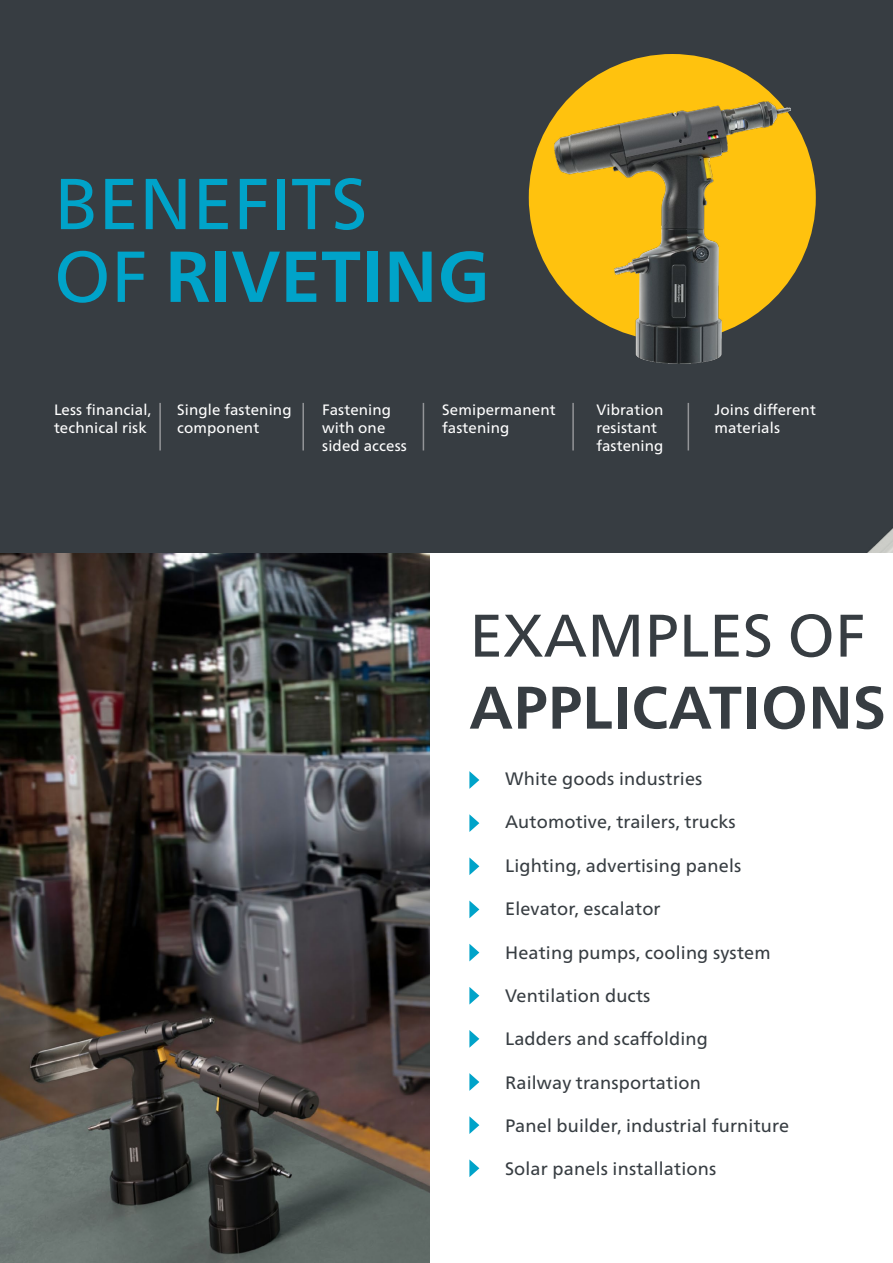
<style>
.page{position:relative;width:893px;height:1263px;background:#fff}
.page>*{position:absolute;margin:0;border:0;box-sizing:border-box;transform-origin:0 0}
.t1{font:72px/72.8px "Neue Frutiger World";color:#00a3c9}
.t2{font:700 60px "Neue Frutiger World";color:#373d42}
.t3{font:60px "Neue Frutiger World";color:#373d42}
.t4{font:18px "Neue Frutiger World";letter-spacing:.01em;color:#373d42}
.t5{font:15px/18px "Neue Frutiger World";letter-spacing:.01em;color:#fff}
.s1{font-weight:700}
</style>
<div class="page">
<img style="left:0;top:553px;width:429px;height:710px">
<div style="left:0;top:0;width:893px;height:553px;background:#373d42"></div>
<img style="left:748px;top:75px;width:145px;height:478px">
<div style="left:529px;top:54px;width:287px;height:287px;background:#ffc20e;border-radius:50%"></div>
<img style="left:554px;top:101px;width:237px;height:262px">
<svg style="left:469px;top:771px;width:10px;height:18px"></svg>
<svg style="left:469px;top:944px;width:10px;height:17px"></svg>
<svg style="left:469px;top:814px;width:10px;height:18px"></svg>
<svg style="left:469px;top:987px;width:10px;height:17px"></svg>
<svg style="left:469px;top:857px;width:10px;height:18px"></svg>
<svg style="left:469px;top:1030px;width:10px;height:18px"></svg>
<svg style="left:469px;top:900px;width:10px;height:18px"></svg>
<svg style="left:469px;top:1073px;width:10px;height:18px"></svg>
<svg style="left:469px;top:1116px;width:10px;height:18px"></svg>
<svg style="left:469px;top:1159px;width:10px;height:18px"></svg>
<hr style="left:159px;top:403px;width:2px;height:47px;background:#939598">
<hr style="left:302px;top:403px;width:2px;height:47px;background:#939598">
<hr style="left:423px;top:403px;width:1px;height:47px;background:#939598">
<hr style="left:572px;top:403px;width:2px;height:47px;background:#939598">
<hr style="left:688px;top:403px;width:1px;height:47px;background:#939598">
<h1 class="t1" style="left:54px;top:169px;width:437px">BENEFITS<br>OF <span class="s1">RIVETING</span></h1>
<p class="t5" style="left:54px;top:401px;width:99px">Less financial, technical risk</p>
<p class="t5" style="left:177px;top:401px;width:116px">Single fastening component</p>
<p class="t5" style="left:322px;top:401px;width:86px">Fastening with one sided access</p>
<p class="t5" style="left:442px;top:401px;width:115px">Semipermanent fastening</p>
<p class="t5" style="left:596px;top:401px;width:69px">Vibration resistant fastening</p>
<p class="t5" style="left:714px;top:401px;width:103px">Joins different materials</p>
<h2 class="t3" style="left:469px;top:588px;width:398px">EXAMPLES OF</h2>
<h2 class="t2" style="left:469px;top:655px;width:418px">APPLICATIONS</h2>
<p class="t4" style="left:505px;top:765px;width:199px">White goods industries</p>
<p class="t4" style="left:505px;top:808px;width:232px">Automotive, trailers, trucks</p>
<p class="t4" style="left:505px;top:851px;width:238px">Lighting, advertising panels</p>
<p class="t4" style="left:505px;top:895px;width:157px">Elevator, escalator</p>
<p class="t4" style="left:505px;top:938px;width:267px">Heating pumps, cooling system</p>
<p class="t4" style="left:505px;top:981px;width:147px">Ventilation ducts</p>
<p class="t4" style="left:505px;top:1025px;width:204px">Ladders and scaffolding</p>
<p class="t4" style="left:505px;top:1068px;width:197px">Railway transportation</p>
<p class="t4" style="left:505px;top:1111px;width:285px">Panel builder, industrial furniture</p>
<p class="t4" style="left:505px;top:1155px;width:213px">Solar panels installations</p>
</div>
